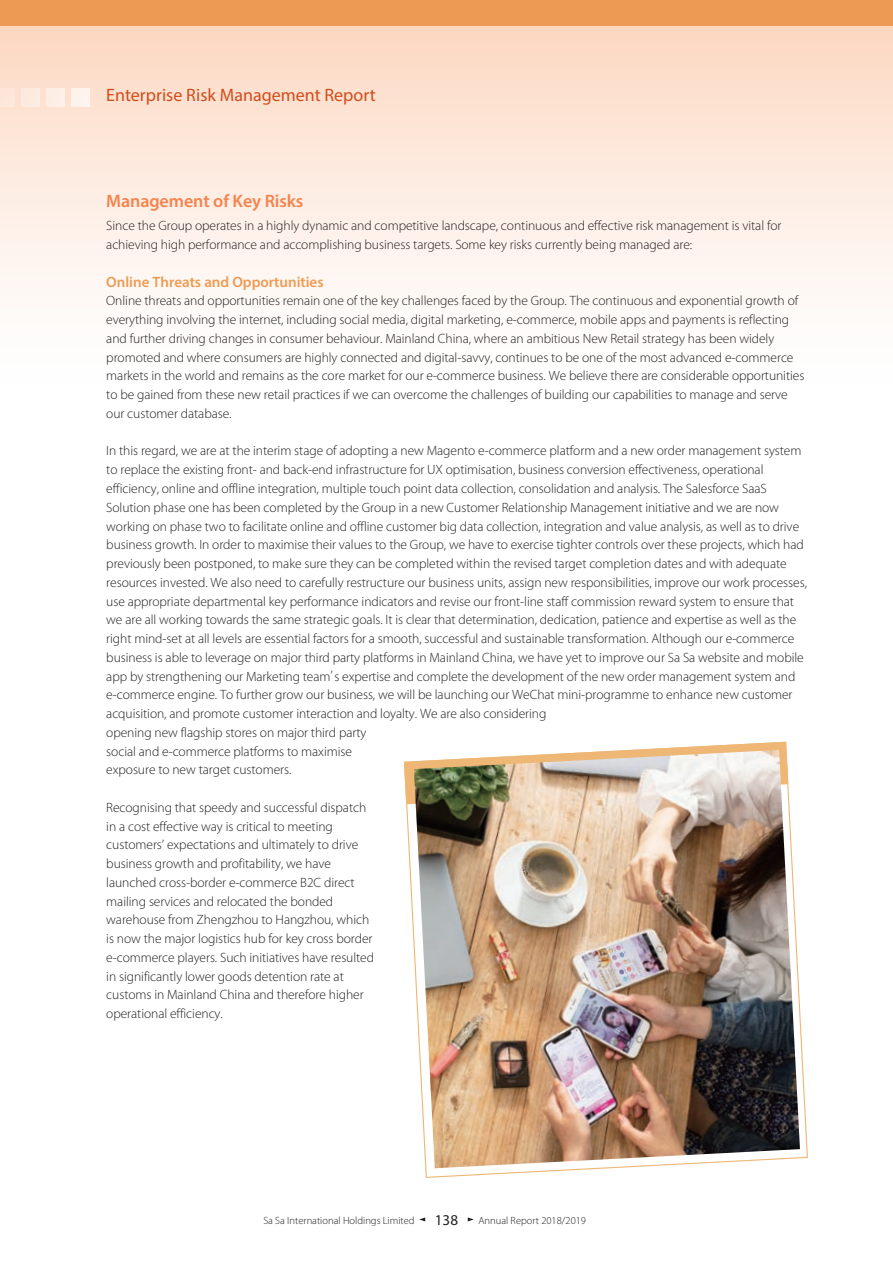
<style>
.page{position:relative;width:893px;height:1263px;background:#fff}
.page>*{position:absolute;margin:0;border:0;box-sizing:border-box;transform-origin:0 0}
.t1{font:18px "Myriad Pro";color:#d04d1b}
.t2{font:600 18px "Myriad Pro";letter-spacing:-.005em;color:#f5834e}
.t3{font:600 15px "Myriad Pro";color:#ed9b54}
.t4{font:15px "Myriad Pro";color:#231f20}
.t5{font:300 13.5px/18.8px "Myriad Pro";letter-spacing:-.005em;color:#231f20}
.t6{font:300 10.5px "Myriad Pro";color:#231f20}
</style>
<div class="page">
<div style="left:0;top:0;width:893px;height:429px;background:linear-gradient(to bottom,#fcd7c1,#fff)"></div>
<div style="left:0;top:0;width:893px;height:26px;background:#ed9b54"></div>
<div style="left:0;top:89px;width:15px;height:18px;background:#fde7d9"></div>
<div style="left:22px;top:89px;width:18px;height:18px;background:#fdeadf"></div>
<div style="left:46px;top:89px;width:18px;height:18px;background:#fdefe6"></div>
<div style="left:71px;top:89px;width:18px;height:18px;background:#fef3ed"></div>
<svg style="left:406px;top:741px;width:402px;height:437px"></svg>
<svg style="left:404px;top:742px;width:384px;height:62px"></svg>
<img style="left:414px;top:750px;width:386px;height:418px">
<svg style="left:419px;top:1217px;width:6px;height:4px"></svg>
<svg style="left:468px;top:1217px;width:6px;height:4px"></svg>
<h1 class="t1" style="left:106px;top:84px;width:271px">Enterprise Risk Management Report</h1>
<h1 class="t2" style="left:106px;top:190px;width:199px">Management of Key Risks</h1>
<p class="t5" style="left:106px;top:217px;width:677px">Since the Group operates in a highly dynamic and competitive landscape, continuous and effective risk management is vital for achieving high performance and accomplishing business targets. Some key risks currently being managed are:</p>
<p class="t3" style="left:106px;top:272px;width:219px">Online Threats and Opportunities</p>
<p class="t5" style="left:106px;top:292px;width:700px">Online threats and opportunities remain one of the key challenges faced by the Group. The continuous and exponential growth of everything involving the internet, including social media, digital marketing, e-commerce, mobile apps and payments is reflecting and further driving changes in consumer behaviour. Mainland China, where an ambitious New Retail strategy has been widely promoted and where consumers are highly connected and digital-savvy, continues to be one of the most advanced e-commerce markets in the world and remains as the core market for our e-commerce business. We believe there are considerable opportunities to be gained from these new retail practices if we can overcome the challenges of building our capabilities to manage and serve our customer database.</p>
<p class="t5" style="left:106px;top:442px;width:702px">In this regard, we are at the interim stage of adopting a new Magento e-commerce platform and a new order management system to replace the existing front- and back-end infrastructure for UX optimisation, business conversion effectiveness, operational efficiency, online and offline integration, multiple touch point data collection, consolidation and analysis. The Salesforce SaaS Solution phase one has been completed by the Group in a new Customer Relationship Management initiative and we are now working on phase two to facilitate online and offline customer big data collection, integration and value analysis, as well as to drive business growth. In order to maximise their values to the Group, we have to exercise tighter controls over these projects, which had previously been postponed, to make sure they can be completed within the revised target completion dates and with adequate resources invested. We also need to carefully restructure our business units, assign new responsibilities, improve our work processes, use appropriate departmental key performance indicators and revise our front-line staff commission reward system to ensure that we are all working towards the same strategic goals. It is clear that determination, dedication, patience and expertise as well as the right mind-set at all levels are essential factors for a smooth, successful and sustainable transformation. Although our e-commerce business is able to leverage on major third party platforms in Mainland China, we have yet to improve our Sa Sa website and mobile app by strengthening our Marketing team’s expertise and complete the development of the new order management system and e-commerce engine. To further grow our business, we will be launching our WeChat mini-programme to enhance new customer acquisition, and promote customer interaction and loyalty. We are also considering<br>opening new flagship stores on major third party<br>social and e-commerce platforms to maximise<br>exposure to new target customers.</p>
<p class="t5" style="left:106px;top:798px;width:269px">Recognising that speedy and successful dispatch in a cost effective way is critical to meeting customers’ expectations and ultimately to drive business growth and profitability, we have launched cross-border e-commerce B2C direct mailing services and relocated the bonded warehouse from Zhengzhou to Hangzhou, which is now the major logistics hub for key cross border e-commerce players. Such initiatives have resulted in significantly lower goods detention rate at customs in Mainland China and therefore higher operational efficiency.</p>
<p class="t6" style="left:263px;top:1214px;width:153px">Sa Sa International Holdings Limited</p>
<p class="t4" style="left:435px;top:1211px;width:25px">138</p>
<p class="t6" style="left:478px;top:1214px;width:109px">Annual Report 2018/2019</p>
</div>
